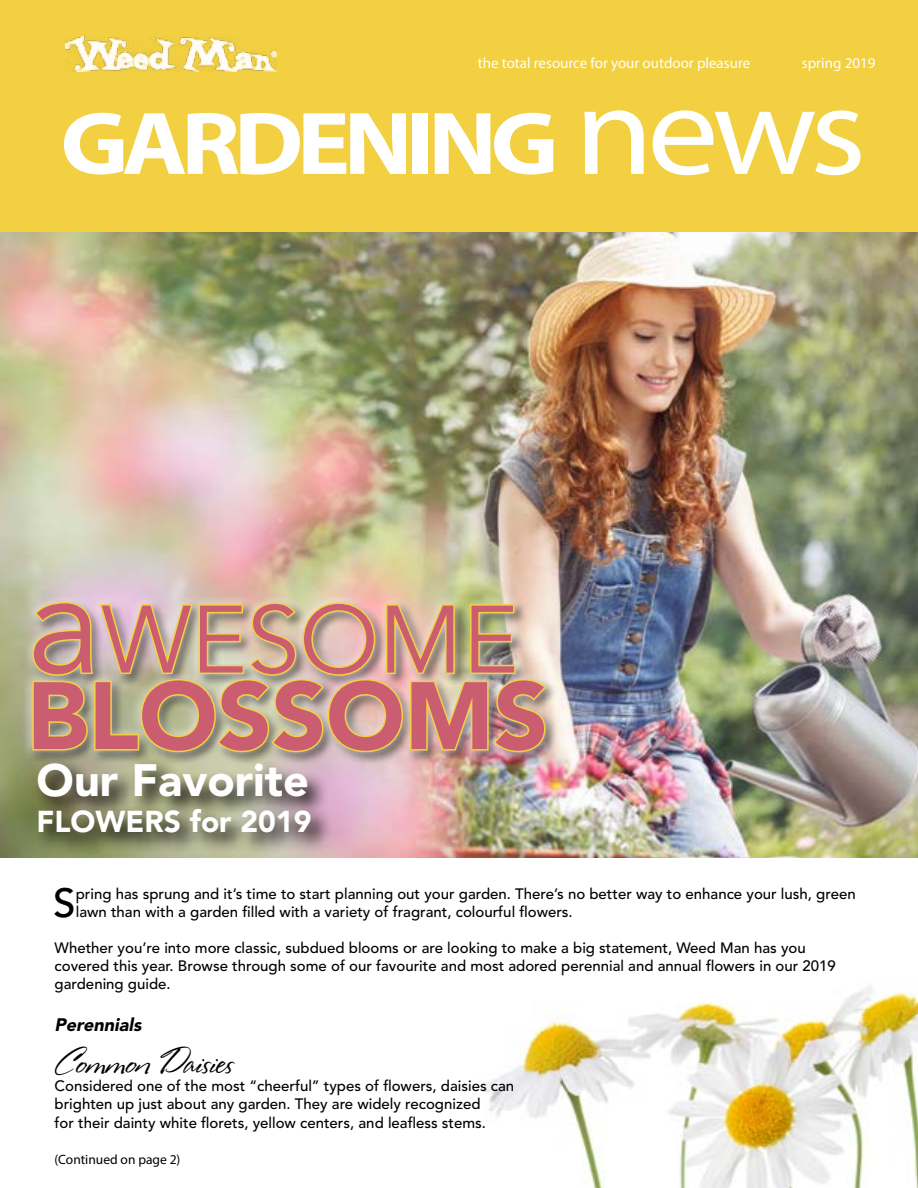
<style>
.page{position:relative;width:918px;height:1188px;background:#fff}
.page>*{position:absolute;margin:0;border:0;box-sizing:border-box;transform-origin:0 0}
.t1{font:900 94.5px/76.5px "Avenir LT Std";color:#ca5d70}
.t2{font:700 89.7px "Myriad Pro";letter-spacing:-.065em;color:#fff;scale:1.11 1}
.t3{font:900 45px "Avenir LT Std";color:#fff}
.t4{font:500 40.35px "Avenir LT Std";color:#000}
.t5{font:34.5px "Stephanie Marie JF";color:#000}
.t6{font:900 30px "Avenir LT Std";color:#fff}
.t7{font:italic 900 18px "Avenir LT Std";color:#000}
.t8{font:500 15px/18px "Avenir LT Std";color:#000}
.t9{font:15px "Myriad Pro";color:#fff}
.t10{font:13.5px "Myriad Pro";color:#000}
.s1{font-weight:400;font-size:128.25px}
.s2{font-weight:400;font-size:128.25px;color:#fffffb}
.s3{font-weight:400;font-size:144px}
.s4{font-weight:400}
</style>
<div class="page">
<div style="left:0;top:0;width:918px;height:232px;background:#f2d042"></div>
<img style="left:0;top:232px;width:918px;height:625px">
<div style="left:22px;top:594px;width:532px;height:168px;background:#fff;opacity:.75"></div>
<img style="left:31px;top:600px;width:517px;height:154px">
<img style="left:65px;top:36px;width:211px;height:35px">
<div style="left:34px;top:759px;width:300px;height:96px;background:#000;opacity:.9"></div>
<img style="left:484px;top:984px;width:434px;height:204px">
<p class="t9" style="left:478px;top:54px;width:274px">the total resource for your outdoor pleasure</p>
<p class="t9" style="left:802px;top:54px;width:75px">spring 2019</p>
<h2 class="t2" style="left:60px;top:85px;width:727px">GARDENING <span class="s1">new</span><span class="s2">s</span></h2>
<h1 class="t1" style="left:27px;top:601px;width:523px"><span class="s3">a</span><span class="s4">WESOME<br></span>BLOSSOMS</h1>
<h3 class="t3" style="left:37px;top:753px;width:274px">Our Favorite</h3>
<h3 class="t6" style="left:37px;top:803px;width:276px">FLOWERS for 2019</h3>
<h3 class="t4" style="left:53px;top:880px;width:24px">S</h3>
<p class="t8" style="left:76px;top:885px;width:781px">pring has sprung and it’s time to start planning out your garden. There’s no better way to enhance your lush, green lawn than with a garden filled with a variety of fragrant, colourful flowers.</p>
<p class="t8" style="left:55px;top:939px;width:783px">Whether you’re into more classic, subdued blooms or are looking to make a big statement, Weed Man has you covered this year. Browse through some of our favourite and most adored perennial and annual flowers in our 2019 gardening guide.</p>
<p class="t7" style="left:55px;top:1014px;width:92px">Perennials</p>
<h3 class="t5" style="left:55px;top:1041px;width:180px">Common Daisies</h3>
<p class="t8" style="left:55px;top:1077px;width:461px">Considered one of the most “cheerful” types of flowers, daisies can brighten up just about any garden. They are widely recognized</p>
<p class="t8" style="left:55px;top:1115px;width:433px">for their dainty white florets, yellow centers, and leafless stems.</p>
<p class="t10" style="left:55px;top:1152px;width:127px">(Continued on page 2)</p>
</div>
